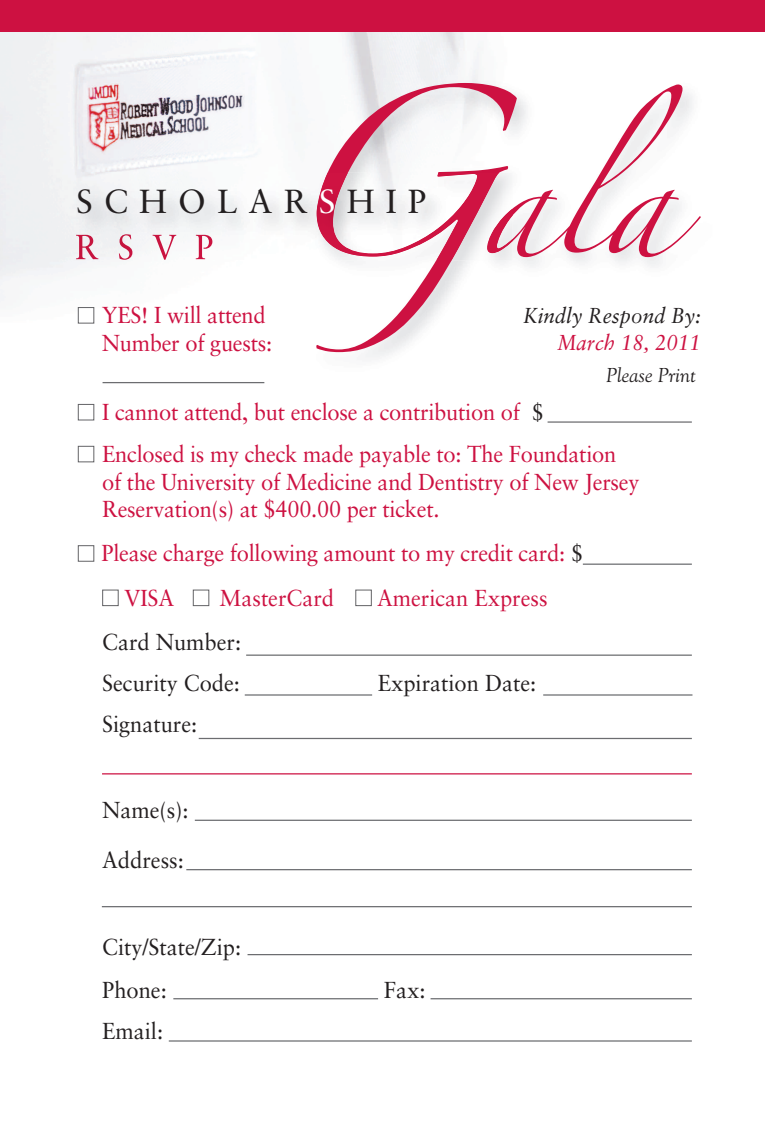
<style>
.page{position:relative;width:765px;height:1125px;background:#fff}
.page>*{position:absolute;margin:0;border:0;box-sizing:border-box;transform-origin:0 0}
.t1{font:33.5px "Sabon";letter-spacing:.335em;color:#231f20}
.t2{font:23px/27.5px "Sabon";letter-spacing:-.01em;color:#cd1141;scale:.95 1}
.t3{font:23px/49.8px "Sabon";color:#231f20;scale:.95 1}
.t4{font:italic 21.5px "Sabon";color:#231f20;scale:.95 1}
.t5{font:italic 21.5px "Sabon";color:#cd1141;scale:.95 1}
.t6{font:italic 20px "Goudy";color:#231f20}
.s1{color:#fff}
.s2{font-size:22.5px;color:#231f20}
.s3{color:#231f20}
</style>
<div class="page">
<img style="left:0;top:32px;width:480px;height:352px">
<div style="left:0;top:0;width:765px;height:32px;background:#cd1141"></div>
<hr style="left:246px;top:655px;width:446px;height:1px;background:#6c6d70">
<hr style="left:103px;top:382px;width:161px;height:1px;background:#6c6d70">
<hr style="left:548px;top:421px;width:144px;height:2px;background:#6c6d70">
<hr style="left:583px;top:564px;width:109px;height:1px;background:#6c6d70">
<hr style="left:245px;top:694px;width:127px;height:2px;background:#6c6d70">
<hr style="left:543px;top:694px;width:149px;height:2px;background:#6c6d70">
<hr style="left:199px;top:738px;width:493px;height:1px;background:#6c6d70">
<hr style="left:195px;top:820px;width:497px;height:1px;background:#6c6d70">
<hr style="left:186px;top:869px;width:506px;height:1px;background:#6c6d70">
<hr style="left:248px;top:954px;width:444px;height:1px;background:#6c6d70">
<hr style="left:169px;top:1040px;width:523px;height:2px;background:#6c6d70">
<hr style="left:173px;top:998px;width:205px;height:1px;background:#6c6d70">
<hr style="left:431px;top:998px;width:261px;height:1px;background:#6c6d70">
<hr style="left:102px;top:773px;width:590px;height:1px;background:#cd1141">
<hr style="left:102px;top:906px;width:590px;height:1px;background:#6c6d70">
<img style="left:303px;top:69px;width:185px;height:313px">
<svg style="left:316px;top:83px;width:385px;height:269px"></svg>
<img style="left:63px;top:173px;width:254px;height:87px">
<img style="left:76px;top:234px;width:136px;height:26px">
<img style="left:499px;top:173px;width:14px;height:87px">
<img style="left:499px;top:208px;width:14px;height:45px">
<img style="left:317px;top:173px;width:182px;height:87px">
<h1 class="t1" style="left:76px;top:187px;width:352px">SCHOLAR<span class="s1">S</span>HIP</h1>
<p class="t2" style="left:78px;top:303px;width:206px;text-align:right"><span class="s1">■</span> YES! I will attend<br>Number of guests:</p>
<p class="t4" style="left:523px;top:306px;width:189px">Kindly Respond By:</p>
<p class="t5" style="left:557px;top:334px;width:153px">March 18, 2011</p>
<p class="t6" style="left:606px;top:363px;width:91px">Please Print</p>
<p class="t2" style="left:78px;top:400px;width:492px"><span class="s1">■</span> I cannot attend, but enclose a contribution of <span class="s2">$</span></p>
<p class="t2" style="left:102px;top:442px;width:567px;text-indent:-25px"><span class="s1">■</span> Enclosed is my check made payable to: The Foundation of the University of Medicine and Dentistry of New Jersey<br>Reservation(s) at $400.00 per ticket.</p>
<p class="t2" style="left:78px;top:542px;width:534px"><span class="s1">■</span> Please charge following amount to my credit card: <span class="s2">$</span></p>
<p class="t2" style="left:102px;top:577px;width:471px;line-height:44.5px"><span class="s1">■</span> VISA <span class="s1">■</span> MasterCard <span class="s1">■</span> American Express<br><span class="s3">Card Number:</span></p>
<p class="t3" style="left:102px;top:660px;width:147px">Security Code:</p>
<p class="t3" style="left:378px;top:660px;width:168px">Expiration Date:</p>
<p class="t3" style="left:102px;top:701px;width:102px">Signature:</p>
<p class="t3" style="left:102px;top:787px;width:93px">Name(s):<br>Address:</p>
<p class="t3" style="left:102px;top:927px;width:148px;line-height:43.2px">City/State/Zip:<br>Phone:</p>
<p class="t3" style="left:102px;top:1008px;width:66px">Email:</p>
<p class="t3" style="left:384px;top:967px;width:45px">Fax:</p>
</div>
